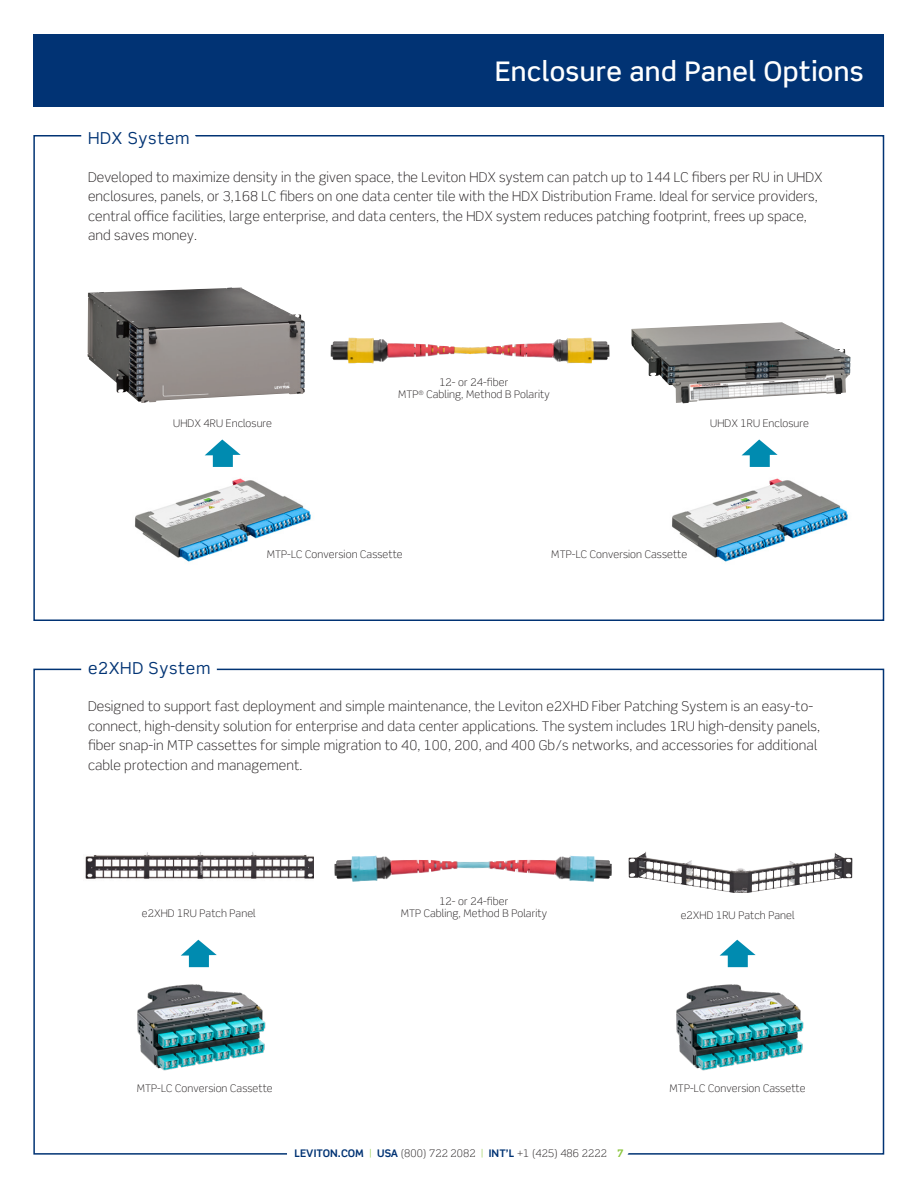
<style>
.page{position:relative;width:918px;height:1188px;background:#fff}
.page>*{position:absolute;margin:0;border:0;box-sizing:border-box;transform-origin:0 0}
.t1{font:500 27px "Scene Std";letter-spacing:.015em;color:#fff}
.t2{font:16.5px "Scene Std";letter-spacing:.04em;color:#013374}
.t3{font:300 13.5px/19.5px "Scene Std";letter-spacing:.01em;color:#231f20}
.Notes{font:300 10.5px/12px "Scene Std";letter-spacing:.01em;color:#231f20;text-align:center}
.s1{font-weight:700;color:#013374}
.s2{color:#8bc63e}
.s3{font-weight:700;color:#8bc63e}
</style>
<div class="page">
<img style="left:331px;top:338px;width:138px;height:26px">
<img style="left:469px;top:338px;width:141px;height:26px">
<img style="left:676px;top:984px;width:128px;height:87px">
<img style="left:137px;top:984px;width:129px;height:87px">
<img style="left:135px;top:478px;width:176px;height:84px">
<img style="left:672px;top:478px;width:176px;height:84px">
<div style="left:34px;top:34px;width:850px;height:73px;background:#013374"></div>
<img style="left:631px;top:326px;width:219px;height:77px">
<img style="left:87px;top:288px;width:218px;height:115px">
<svg style="left:205px;top:440px;width:36px;height:27px"></svg>
<svg style="left:742px;top:440px;width:36px;height:27px"></svg>
<img style="left:629px;top:851px;width:223px;height:42px">
<svg style="left:181px;top:940px;width:36px;height:27px"></svg>
<svg style="left:720px;top:940px;width:36px;height:27px"></svg>
<img style="left:85px;top:852px;width:229px;height:27px">
<img style="left:334px;top:856px;width:138px;height:26px">
<img style="left:472px;top:855px;width:140px;height:27px">
<p class="t2" style="left:88px;top:128px;width:103px">HDX System</p>
<p class="t1" style="left:495px;top:54px;width:370px">Enclosure and Panel Options</p>
<p class="t3" style="left:88px;top:167px;width:736px">Developed to maximize density in the given space, the Leviton HDX system can patch up to 144 LC fibers per RU in UHDX enclosures, panels, or 3,168 LC fibers on one data center tile with the HDX Distribution Frame. Ideal for service providers, central office facilities, large enterprise, and data centers, the HDX system reduces patching footprint, frees up space, and saves money.</p>
<p class="Notes" style="left:398px;top:377px;width:153px">12- or 24-fiber<br>MTP<sup>®</sup> Cabling, Method B Polarity</p>
<p class="Notes" style="left:173px;top:417px;width:100px">UHDX 4RU Enclosure</p>
<p class="Notes" style="left:710px;top:417px;width:100px">UHDX 1RU Enclosure</p>
<p class="t2" style="left:88px;top:658px;width:124px">e2XHD System</p>
<p class="Notes" style="left:267px;top:548px;width:138px">MTP-LC Conversion Cassette</p>
<p class="Notes" style="left:551px;top:548px;width:138px">MTP-LC Conversion Cassette</p>
<p class="t3" style="left:88px;top:696px;width:734px">Designed to support fast deployment and simple maintenance, the Leviton e2XHD Fiber Patching System is an easy-to&shy;connect, high-density solution for enterprise and data center applications. The system includes 1RU high-density panels, fiber snap-in MTP cassettes for simple migration to 40, 100, 200, and 400 Gb/s networks, and accessories for additional cable protection and management.</p>
<p class="Notes" style="left:401px;top:895px;width:148px">12- or 24-fiber<br>MTP Cabling, Method B Polarity</p>
<p class="Notes" style="left:142px;top:908px;width:115px">e2XHD 1RU Patch Panel</p>
<p class="Notes" style="left:681px;top:909px;width:115px">e2XHD 1RU Patch Panel</p>
<p class="Notes" style="left:137px;top:1082px;width:138px">MTP-LC Conversion Cassette</p>
<p class="Notes" style="left:670px;top:1082px;width:138px">MTP-LC Conversion Cassette</p>
<p class="Notes" style="left:294px;top:1147px;width:331px"><span class="s1">LEVITON.COM</span> <span class="s2">|</span> <span class="s1">USA</span> (800) 722 2082 <span class="s2">|</span> <span class="s1">INT’L</span> +1 (425) 486 2222 <span class="s3">7</span></p>
</div>
